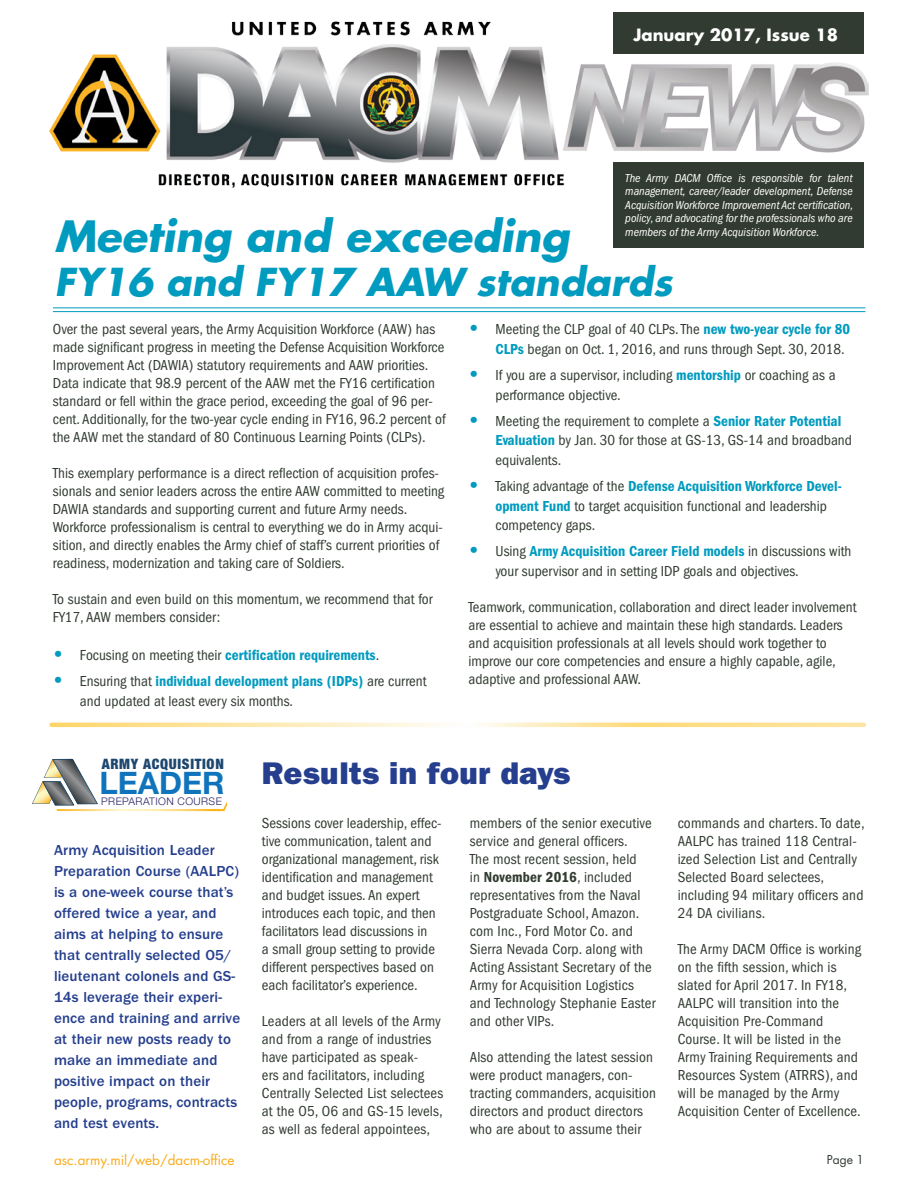
<style>
.page{position:relative;width:918px;height:1188px;background:#fff}
.page>*{position:absolute;margin:0;border:0;box-sizing:border-box;transform-origin:0 0}
.t1{font:italic 700 42px "Futura";color:#009bbf}
.t2{font:italic 700 37.5px "Futura";color:#009bbf}
.Text{font:31.5px "ITC Franklin Gothic Std Hvy";letter-spacing:.01em;color:#253f8e}
.t3{font:700 31.05px "Helvetica Neue";color:#1074bc}
.t4{font:700 16.5px "Futura Std";color:#fff}
.Text-2{font:condensed 15px/18px "ITC Franklin Gothic Std";color:#313b31}
.Text-3{font:500 15px/21px "ITC Franklin Gothic Std";letter-spacing:.01em;color:#253f8e}
.t5{font:15px "ITC Franklin Gothic Std Dm Cd";color:#009bbf}
.t6{font:900 condensed 14.4px "Helvetica Neue";letter-spacing:.05em;color:#1d466f}
.Text-4{font:13.5px "Futura Std";color:#faab1a}
.Text-5{font:italic condensed 12px/13.5px "ITC Franklin Gothic Std";color:#fff;text-align:justify}
.Text-6{font:12px "Futura Std";color:#313b31}
.t7{font:300 10.5px "Helvetica Neue";letter-spacing:.04em;color:#252161}
.s1{font-family:"ITC Franklin Gothic Std Hvy";font-size:18px}
.s2{font-family:"ITC Franklin Gothic Std";font-stretch:condensed;color:#313b31}
.s3{font-family:"ITC Franklin Gothic Std Hvy";font-stretch:normal;font-size:18px;color:#009bbf}
.s4{font-family:"ITC Franklin Gothic Std Dm Cd";font-stretch:normal;color:#009bbf}
.s5{font-family:"ITC Franklin Gothic Std Dm Cd";font-stretch:normal}
</style>
<div class="page">
<div style="left:613px;top:12px;width:251px;height:236px;background:#313b31"></div>
<hr style="left:53px;top:307px;width:812px;height:1px;background:#009bbf">
<hr style="left:53px;top:311px;width:812px;height:1px;background:#009bbf">
<svg style="left:32px;top:759px;width:195px;height:52px"></svg>
<svg style="left:51px;top:723px;width:813px;height:4px;background:#fde7a9"></svg>
<img style="left:49px;top:22px;width:820px;height:166px">
<p class="t4" style="left:633px;top:24px;width:206px">January 2017, Issue 18</p>
<p class="Text-5" style="left:625px;top:171px;width:229px">The Army DACM Office is responsible for talent management, career/leader development, Defense Acquisition Workforce Improvement Act certification, policy, and advocating for the professionals who are members of the Army Acquisition Workforce.</p>
<p class="t1" style="left:54px;top:207px;width:516px">Meeting and exceeding</p>
<p class="t2" style="left:54px;top:256px;width:620px">FY16 and FY17 AAW standards</p>
<p class="Text-2" style="left:53px;top:320px;width:394px">Over the past several years, the Army Acquisition Workforce (AAW) has made significant progress in meeting the Defense Acquisition Workforce Improvement Act (DAWIA) statutory requirements and AAW priorities.<br>Data indicate that 98.9 percent of the AAW met the FY16 certification standard or fell within the grace period, exceeding the goal of 96 per&shy;cent. Additionally, for the two-year cycle ending in FY16, 96.2 percent of the AAW met the standard of 80 Continuous Learning Points (CLPs).</p>
<p class="Text-2" style="left:53px;top:464px;width:393px">This exemplary performance is a direct reflection of acquisition profes&shy;sionals and senior leaders across the entire AAW committed to meeting DAWIA standards and supporting current and future Army needs.<br>Workforce professionalism is central to everything we do in Army acqui&shy;sition, and directly enables the Army chief of staff’s current priorities of readiness, modernization and taking care of Soldiers.</p>
<p class="Text-2" style="left:53px;top:590px;width:381px">To sustain and even build on this momentum, we recommend that for<br>FY17, AAW members consider:</p>
<p class="t5" style="left:53px;top:646px;width:328px"><span class="s1">•</span> <span class="s2">Focusing on meeting their</span> certification requirements<span class="s2">.</span></p>
<p class="Text-2" style="left:80px;top:671px;width:348px;line-height:19.5px;text-indent:-27px"><span class="s3">•</span> Ensuring that <span class="s4">individual development plans (IDPs)</span> are current and updated at least every six months.</p>
<p class="Text-2" style="left:496px;top:320px;width:356px;line-height:19.5px;text-indent:-27px"><span class="s3">•</span> Meeting the CLP goal of 40 CLPs. The <span class="s4">new two-year cycle for 80<br>CLPs</span> began on Oct. 1, 2016, and runs through Sept. 30, 2018.</p>
<p class="Text-2" style="left:496px;top:365px;width:342px;line-height:19.5px;text-indent:-27px"><span class="s3">•</span> If you are a supervisor, including <span class="s4">mentorship</span> or coaching as a performance objective.</p>
<p class="Text-2" style="left:496px;top:411px;width:358px;line-height:19.5px;text-indent:-27px"><span class="s3">•</span> Meeting the requirement to complete a <span class="s4">Senior Rater Potential<br>Evaluation</span> by Jan. 30 for those at GS-13, GS-14 and broadband equivalents.</p>
<p class="Text-2" style="left:496px;top:476px;width:348px;line-height:19.5px;text-indent:-27px"><span class="s3">•</span> Taking advantage of the <span class="s4">Defense Acquisition Workforce Devel&shy;opment Fund</span> to target acquisition functional and leadership competency gaps.</p>
<p class="Text-2" style="left:496px;top:542px;width:358px;line-height:19.5px;text-indent:-27px"><span class="s3">•</span> Using <span class="s4">Army Acquisition Career Field models</span> in discussions with your supervisor and in setting IDP goals and objectives.</p>
<p class="Text-2" style="left:469px;top:598px;width:390px">Teamwork, communication, collaboration and direct leader involvement are essential to achieve and maintain these high standards. Leaders and acquisition professionals at all levels should work together to improve our core competencies and ensure a highly capable, agile, adaptive and professional AAW.</p>
<p class="t6" style="left:102px;top:752px;width:124px">ARMY ACQUISITION</p>
<p class="t3" style="left:99px;top:755px;width:127px">LEADER</p>
<p class="t7" style="left:101px;top:792px;width:122px">PREPARATION COURSE</p>
<p class="Text-3" style="left:54px;top:840px;width:188px">Army Acquisition Leader<br>Preparation Course (AALPC) is a one-week course that’s offered twice a year, and aims at helping to ensure that centrally selected O5/ lieutenant colonels and GS-<br>14s leverage their experi&shy;ence and training and arrive at their new posts ready to make an immediate and positive impact on their people, programs, contracts and test events.</p>
<p class="Text" style="left:262px;top:754px;width:310px">Results in four days</p>
<p class="Text-2" style="left:262px;top:814px;width:181px">Sessions cover leadership, effec&shy;tive communication, talent and organizational management, risk identification and management and budget issues. An expert introduces each topic, and then facilitators lead discussions in<br>a small group setting to provide different perspectives based on each facilitator’s experience.</p>
<p class="Text-2" style="left:262px;top:1012px;width:183px">Leaders at all levels of the Army and from a range of industries have participated as speak-<br>ers and facilitators, including<br>Centrally Selected List selectees at the O5, O6 and GS-15 levels, as well as federal appointees,</p>
<p class="Text-2" style="left:470px;top:814px;width:187px">members of the senior executive service and general officers.<br>The most recent session, held<br>in <span class="s5">November 2016</span>, included representatives from the Naval<br>Postgraduate School, Amazon. com Inc., Ford Motor Co. and<br>Sierra Nevada Corp. along with<br>Acting Assistant Secretary of the<br>Army for Acquisition Logistics and Technology Stephanie Easter and other VIPs.</p>
<p class="Text-2" style="left:470px;top:1048px;width:188px">Also attending the latest session were product managers, con&shy;tracting commanders, acquisition directors and product directors who are about to assume their</p>
<p class="Text-2" style="left:678px;top:814px;width:188px">commands and charters. To date,<br>AALPC has trained 118 Central&shy;ized Selection List and Centrally<br>Selected Board selectees, including 94 military officers and<br>24 DA civilians.</p>
<p class="Text-2" style="left:678px;top:940px;width:185px">The Army DACM Office is working on the fifth session, which is slated for April 2017. In FY18,<br>AALPC will transition into the<br>Acquisition Pre-Command<br>Course. It will be listed in the<br>Army Training Requirements and<br>Resources System (ATRRS), and will be managed by the Army<br>Acquisition Center of Excellence.</p>
<p class="Text-4" style="left:54px;top:1152px;width:182px">asc.army.mil/web/dacm-office</p>
<p class="Text-6" style="left:827px;top:1152px;width:39px">Page 1</p>
</div>
